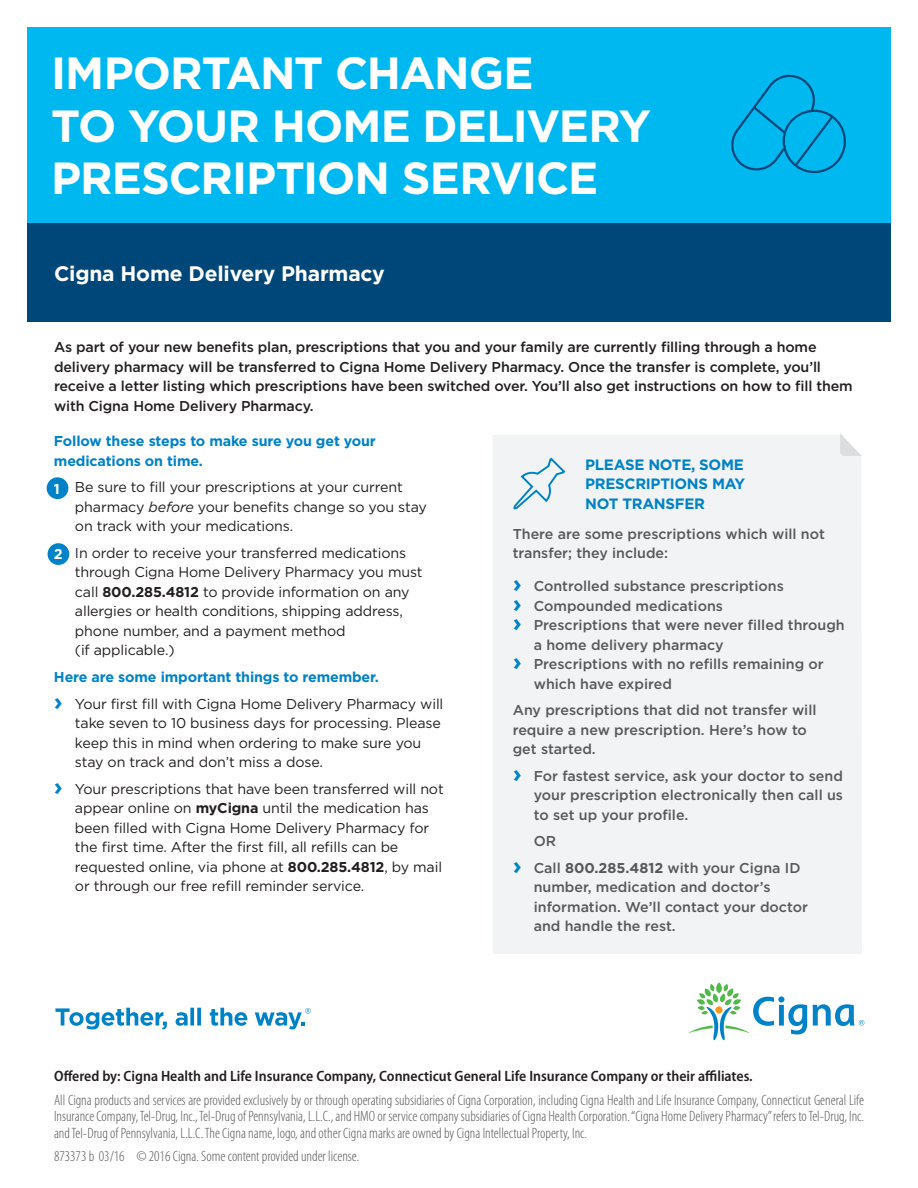
<style>
.page{position:relative;width:918px;height:1188px;background:#fff}
.page>*{position:absolute;margin:0;border:0;box-sizing:border-box;transform-origin:0 0}
.Headline_bold_40_45{font:700 45px/52.5px "Gotham";letter-spacing:-.02em;color:#fff}
.Subheadline_bold_14{font:700 21px "Gotham";letter-spacing:-.01em;color:#fff}
.Legal_copy_Cat{font:300 condensed 15px/16.5px "Myriad Pro";color:#57585a;text-align:justify}
.Offered_by_legal{font:600 semi-condensed 15px "Myriad Pro";color:#231f20}
.Body_copy__book_9_5{font:700 15px/19.5px "Gotham";letter-spacing:-.02em;color:#0082c8;text-align:justify}
.Bullet_copy_book_9_5{font:14.25px/19.5px "Gotham";letter-spacing:-.01em;color:#231f20}
.Bullet_copy_book_9_5-2{font:500 14.25px/19.5px "Gotham";color:#57585a}
.Intro_body_copy_medi{font:500 14.25px/19.5px "Gotham";letter-spacing:-.01em;color:#231f20}
.Body_copy__book_9_5-2{font:500 14.25px/19.5px "Gotham";color:#57585a}
.Bullet_copy_book_9_5-3{font:700 14.25px/19.5px "Gotham";letter-spacing:-.01em;color:#0082c8}
.s1{font-weight:700;color:#fff}
.s2{font-style:italic}
.s3{font-weight:700}
.s4{font-weight:700;font-size:24px;color:#0082c8}
</style>
<div class="page">
<div style="left:47px;top:477px;width:21px;height:22px;background:#0082c8;border-radius:50%"></div>
<div style="left:48px;top:543px;width:21px;height:22px;background:#0082c8;border-radius:50%"></div>
<div style="left:493px;top:435px;width:369px;height:519px;background:#f2f3f4"></div>
<svg style="left:840px;top:433px;width:22px;height:23px"></svg>
<div style="left:27px;top:27px;width:864px;height:199px;background:#00b8f0"></div>
<div style="left:27px;top:224px;width:864px;height:98px;background:#004779"></div>
<svg style="left:731px;top:74px;width:115px;height:100px"></svg>
<svg style="left:512px;top:456px;width:55px;height:55px"></svg>
<svg style="left:55px;top:1008px;width:112px;height:21px"></svg>
<svg style="left:176px;top:1008px;width:25px;height:18px"></svg>
<svg style="left:210px;top:1008px;width:37px;height:18px"></svg>
<svg style="left:255px;top:1008px;width:56px;height:21px"></svg>
<svg style="left:688px;top:983px;width:176px;height:57px"></svg>
<p class="Headline_bold_40_45" style="left:51px;top:46px;width:601px">IMPORTANT CHANGE<br>TO YOUR HOME DELIVERY<br>PRESCRIPTION SERVICE</p>
<p class="Subheadline_bold_14" style="left:54px;top:262px;width:332px">Cigna Home Delivery Pharmacy</p>
<p class="Intro_body_copy_medi" style="left:54px;top:337px;width:800px">As part of your new benefits plan, prescriptions that you and your family are currently filling through a home delivery pharmacy will be transferred to Cigna Home Delivery Pharmacy. Once the transfer is complete, you’ll receive a letter listing which prescriptions have been switched over. You’ll also get instructions on how to fill them with Cigna Home Delivery Pharmacy.</p>
<p class="Bullet_copy_book_9_5-3" style="left:54px;top:431px;width:323px">Follow these steps to make sure you get your medications on time.</p>
<p class="Bullet_copy_book_9_5" style="left:75px;top:477px;width:353px;text-indent:-21px"><span class="s1">1</span> Be sure to fill your prescriptions at your current pharmacy <span class="s2">before</span> your benefits change so you stay on track with your medications.</p>
<p class="Bullet_copy_book_9_5" style="left:75px;top:543px;width:349px;text-indent:-21px"><span class="s1">2</span> In order to receive your transferred medications through Cigna Home Delivery Pharmacy you must call <span class="s3">800.285.4812</span> to provide information on any allergies or health conditions, shipping address, phone number, and a payment method<br>(if applicable.)</p>
<p class="Bullet_copy_book_9_5-3" style="left:54px;top:667px;width:326px">Here are some important things to remember.</p>
<p class="Bullet_copy_book_9_5" style="left:75px;top:693px;width:370px;text-indent:-21px"><span class="s4">›</span> Your first fill with Cigna Home Delivery Pharmacy will take seven to 10 business days for processing. Please keep this in mind when ordering to make sure you stay on track and don’t miss a dose.</p>
<p class="Bullet_copy_book_9_5" style="left:75px;top:778px;width:370px;text-indent:-21px"><span class="s4">›</span> Your prescriptions that have been transferred will not appear online on <span class="s3">myCigna</span> until the medication has been filled with Cigna Home Delivery Pharmacy for the first time. After the first fill, all refills can be requested online, via phone at <span class="s3">800.285.4812</span>, by mail or through our free refill reminder service.</p>
<p class="Body_copy__book_9_5" style="left:585px;top:454px;width:162px">PLEASE NOTE, SOME PRESCRIPTIONS MAY NOT TRANSFER</p>
<p class="Body_copy__book_9_5-2" style="left:513px;top:524px;width:314px">There are some prescriptions which will not transfer; they include:</p>
<p class="Bullet_copy_book_9_5-2" style="left:513px;top:576px;width:273px"><span class="s4">›</span> Controlled substance prescriptions</p>
<p class="Bullet_copy_book_9_5-2" style="left:513px;top:596px;width:212px"><span class="s4">›</span> Compounded medications</p>
<p class="Bullet_copy_book_9_5-2" style="left:534px;top:615px;width:312px;text-indent:-21px"><span class="s4">›</span> Prescriptions that were never filled through a home delivery pharmacy</p>
<p class="Bullet_copy_book_9_5-2" style="left:534px;top:654px;width:292px;text-indent:-21px"><span class="s4">›</span> Prescriptions with no refills remaining or which have expired</p>
<p class="Body_copy__book_9_5-2" style="left:513px;top:700px;width:305px">Any prescriptions that did not transfer will require a new prescription. Here’s how to get started.</p>
<p class="Bullet_copy_book_9_5-2" style="left:534px;top:766px;width:311px;text-align:justify;text-indent:-21px"><span class="s4">›</span> For fastest service, ask your doctor to send your prescription electronically then call us to set up your profile.</p>
<p class="Bullet_copy_book_9_5-2" style="left:534px;top:831px;width:24px">OR</p>
<p class="Bullet_copy_book_9_5-2" style="left:534px;top:858px;width:276px;text-indent:-21px"><span class="s4">›</span> Call <span class="s3">800.285.4812</span> with your Cigna ID number, medication and doctor’s information. We’ll contact your doctor and handle the rest.</p>
<p class="Offered_by_legal" style="left:54px;top:1068px;width:700px">Offered by: Cigna Health and Life Insurance Company, Connecticut General Life Insurance Company or their affiliates.</p>
<p class="Legal_copy_Cat" style="left:54px;top:1092px;width:812px">All Cigna products and services are provided exclusively by or through operating subsidiaries of Cigna Corporation, including Cigna Health and Life Insurance Company, Connecticut General Life Insurance Company, Tel-Drug, Inc., Tel-Drug of Pennsylvania, L.L.C., and HMO or service company subsidiaries of Cigna Health Corporation. “Cigna Home Delivery Pharmacy” refers to Tel-Drug, Inc. and Tel-Drug of Pennsylvania, L.L.C. The Cigna name, logo, and other Cigna marks are owned by Cigna Intellectual Property, Inc.</p>
<p class="Legal_copy_Cat" style="left:54px;top:1149px;width:307px">873373 b 03/16 © 2016 Cigna. Some content provided under license.</p>
</div>
